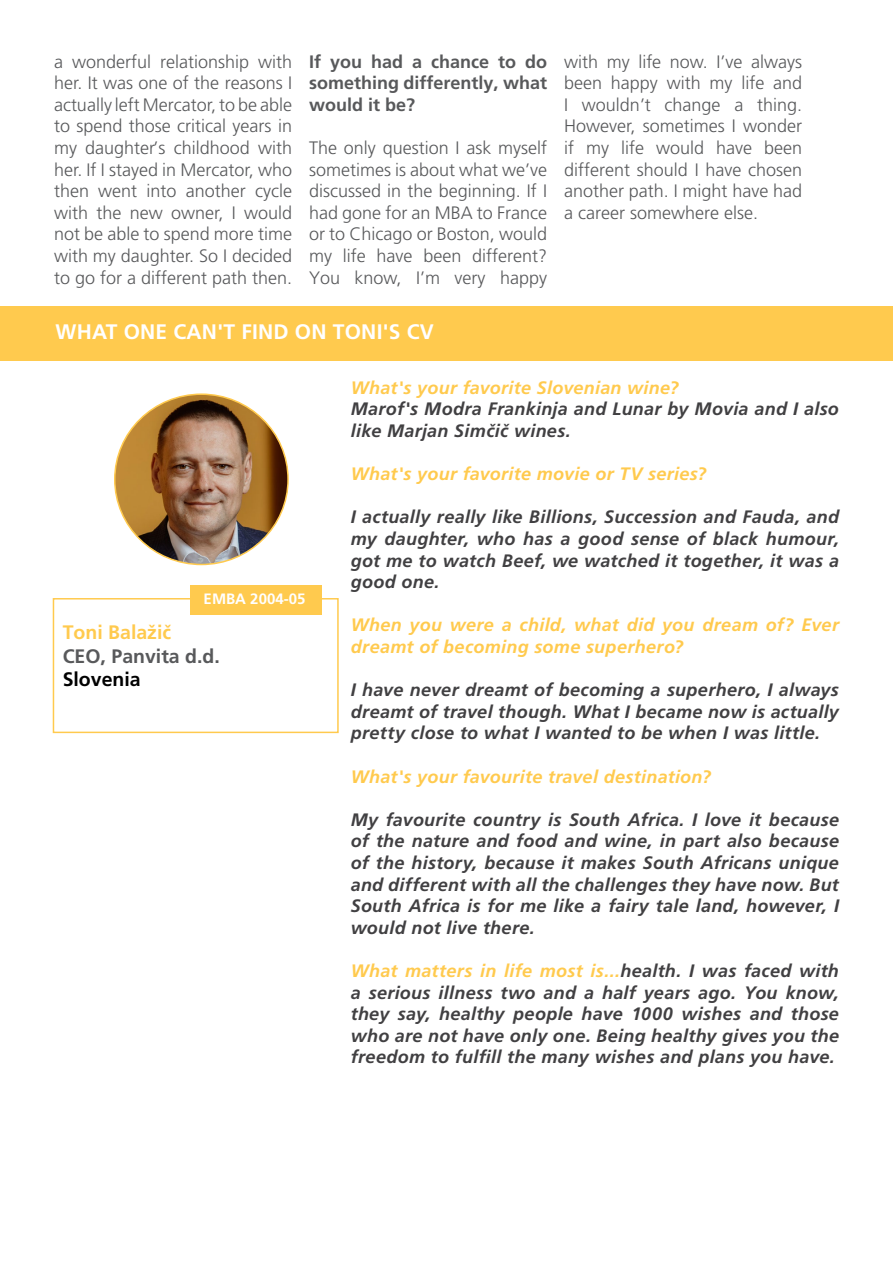
<style>
.page{position:relative;width:893px;height:1263px;background:#fff}
.page>*{position:absolute;margin:0;border:0;box-sizing:border-box;transform-origin:0 0}
.t1{font:700 21px "Frutiger LT Std";letter-spacing:.01em;color:#fff}
.t2{font:700 19.5px "Frutiger LT Std";color:#58595b}
.t3{font:700 19.5px "Frutiger LT Std";color:#ffca4e}
.t4{font:700 19.5px "Frutiger LT Std";color:#000}
.t5{font:italic 700 18px/21.6px "Frutiger LT Std";letter-spacing:.015em;color:#414042;text-align:justify}
.t6{font:300 18px/21.6px "Frutiger LT Std";color:#58595b;text-align:justify}
.t7{font:italic 700 18px/21.6px "Frutiger LT Std";letter-spacing:.015em;color:#ffca4e}
.t8{font:700 18px/21.6px "Frutiger LT Std";color:#58595b;text-align:justify}
.t9{font:700 15px "Frutiger LT Std";color:#fff}
.s1{color:#ffca4e}
</style>
<div class="page">
<div style="left:0;top:306px;width:893px;height:54px;background:#ffca4e"></div>
<img style="left:115px;top:395px;width:173px;height:169px">
<div style="left:53px;top:598px;width:286px;height:135px;border:2px solid #ffca4e"></div>
<div style="left:191px;top:585px;width:131px;height:29px;background:#ffca4e"></div>
<p class="t6" style="left:54px;top:51px;width:240px">a wonderful relationship with her. It was one of the reasons I actually left Mercator, to be able to spend those critical years in my daughter’s childhood with her. If I stayed in Mercator, who then went into another cycle with the new owner, I would not be able to spend more time with my daughter. So I decided to go for a different path then.</p>
<p class="t8" style="left:309px;top:51px;width:240px">If you had a chance to do something differently, what would it be?</p>
<p class="t6" style="left:309px;top:137px;width:240px">The only question I ask myself sometimes is about what we’ve discussed in the beginning. If I had gone for an MBA to France or to Chicago or Boston, would my life have been different?<br>You know, I’m very happy</p>
<p class="t1" style="left:55px;top:320px;width:380px">WHAT ONE CAN'T FIND ON TONI'S CV</p>
<p class="t6" style="left:564px;top:51px;width:240px">with my life now. I’ve always been happy with my life and I wouldn’t change a thing.<br>However, sometimes I wonder if my life would have been different should I have chosen another path. I might have had a career somewhere else.</p>
<p class="t9" style="left:204px;top:590px;width:103px">EMBA 2004-05</p>
<p class="t3" style="left:63px;top:621px;width:110px">Toni Balažič</p>
<p class="t2" style="left:63px;top:644px;width:159px">CEO, Panvita d.d.</p>
<p class="t4" style="left:63px;top:668px;width:80px">Slovenia</p>
<p class="t7" style="left:351px;top:377px;width:330px">What's your favorite Slovenian wine?</p>
<p class="t5" style="left:351px;top:398px;width:490px">Marof's Modra Frankinja and Lunar by Movia and I also like Marjan Simčič wines.</p>
<p class="t7" style="left:351px;top:463px;width:357px">What's your favorite movie or TV series?</p>
<p class="t5" style="left:351px;top:506px;width:490px">I actually really like Billions, Succession and Fauda, and my daughter, who has a good sense of black humour, got me to watch Beef, we watched it together, it was a good one.</p>
<p class="t7" style="left:351px;top:614px;width:490px">When you were a child, what did you dream of? Ever dreamt of becoming some superhero?</p>
<p class="t5" style="left:351px;top:679px;width:490px">I have never dreamt of becoming a superhero, I always dreamt of travel though. What I became now is actually pretty close to what I wanted to be when I was little.</p>
<p class="t7" style="left:351px;top:765px;width:362px">What's your favourite travel destination?</p>
<p class="t5" style="left:351px;top:809px;width:490px">My favourite country is South Africa. I love it because of the nature and food and wine, in part also because of the history, because it makes South Africans unique and different with all the challenges they have now. But South Africa is for me like a fairy tale land, however, I would not live there.</p>
<p class="t5" style="left:351px;top:960px;width:490px"><span class="s1">What matters in life most is...</span>health. I was faced with a serious illness two and a half years ago. You know, they say, healthy people have 1000 wishes and those who are not have only one. Being healthy gives you the freedom to fulfill the many wishes and plans you have.</p>
</div>
